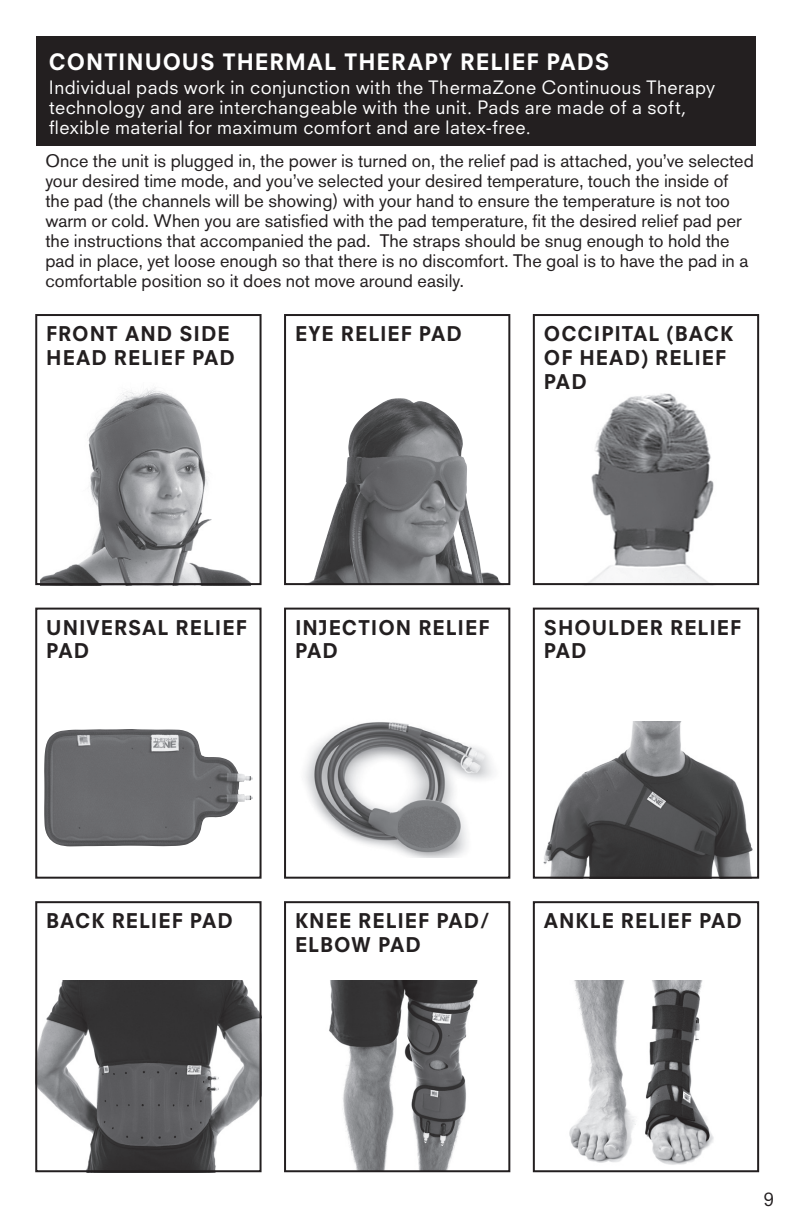
<style>
.page{position:relative;width:792px;height:1224px;background:#fff}
.page>*{position:absolute;margin:0;border:0;box-sizing:border-box;transform-origin:0 0}
.t1{font:800 22px "Neuzeit S";letter-spacing:.045em;color:#fff}
.t2{font:800 19.8px/23.8px "Neuzeit S";letter-spacing:.05em;color:#231f20}
.t3{font:18px/20px "Akzidenz Grotesk BE";color:#231f20}
.t4{font:18px/20px "Neuzeit S";letter-spacing:.025em;color:#fff}
.t5{font:18px "Neuzeit S";color:#231f20}
</style>
<div class="page">
<img style="left:41px;top:387px;width:209px;height:195px">
<img style="left:38px;top:981px;width:221px;height:188px">
<img style="left:310px;top:398px;width:190px;height:184px">
<img style="left:569px;top:981px;width:145px;height:184px">
<img style="left:329px;top:981px;width:149px;height:188px">
<img style="left:532px;top:722px;width:228px;height:157px">
<img style="left:304px;top:722px;width:189px;height:135px">
<div style="left:36px;top:36px;width:720px;height:110px;background:#231f20"></div>
<img style="left:589px;top:393px;width:125px;height:189px">
<img style="left:44px;top:729px;width:209px;height:117px">
<div style="left:35px;top:314px;width:227px;height:271px;border:2px solid #231f20"></div>
<div style="left:284px;top:314px;width:226px;height:271px;border:2px solid #231f20"></div>
<div style="left:533px;top:314px;width:226px;height:271px;border:2px solid #231f20"></div>
<div style="left:35px;top:608px;width:227px;height:271px;border:2px solid #231f20"></div>
<div style="left:284px;top:608px;width:226px;height:271px;border:2px solid #231f20"></div>
<div style="left:533px;top:608px;width:226px;height:271px;border:2px solid #231f20"></div>
<div style="left:35px;top:901px;width:227px;height:271px;border:2px solid #231f20"></div>
<div style="left:284px;top:901px;width:226px;height:271px;border:2px solid #231f20"></div>
<div style="left:533px;top:901px;width:226px;height:271px;border:2px solid #231f20"></div>
<p class="t1" style="left:49px;top:49px;width:18px">CONTINUOUS</p>
<p class="t1" style="left:223px;top:49px;width:18px">THERMA</p>
<p class="t1" style="left:324px;top:49px;width:37px">L THERAP</p>
<p class="t1" style="left:439px;top:49px;width:172px">Y RELIEF PADS</p>
<p class="t4" style="left:49px;top:78px;width:668px">Individual pads work in conjunction with the ThermaZone Continuous Therapy technology and are interchangeable with the unit. Pads are made of a soft, flexible material for maximum comfort and are latex-free.</p>
<p class="t3" style="left:45px;top:151px;width:710px">Once the unit is plugged in, the power is turned on, the relief pad is attached, you’ve selected your desired time mode, and you’ve selected your desired temperature, touch the inside of the pad (the channels will be showing) with your hand to ensure the temperature is not too warm or cold. When you are satisfied with the pad temperature, fit the desired relief pad per the instructions that accompanied the pad. The straps should be snug enough to hold the pad in place, yet loose enough so that there is no discomfort. The goal is to have the pad in a comfortable position so it does not move around easily.</p>
<p class="t2" style="left:46px;top:322px;width:15px">FRONT</p>
<p class="t2" style="left:125px;top:322px;width:17px">AND</p>
<p class="t2" style="left:179px;top:322px;width:14px">SIDE</p>
<p class="t2" style="left:46px;top:345px;width:16px">HEAD</p>
<p class="t2" style="left:114px;top:345px;width:51px">RELIEF</p>
<p class="t2" style="left:192px;top:345px;width:28px">PAD</p>
<p class="t2" style="left:295px;top:322px;width:96px">EYE RELIEF</p>
<p class="t2" style="left:419px;top:322px;width:28px">PAD</p>
<p class="t2" style="left:544px;top:322px;width:191px">OCCIPITAL (BACK<br>OF HEAD) RELIEF<br>PAD</p>
<p class="t2" style="left:46px;top:615px;width:180px">UNIVERSAL RELIEF<br>PAD</p>
<p class="t2" style="left:295px;top:615px;width:174px">INJECTION RELIEF<br>PAD</p>
<p class="t2" style="left:544px;top:615px;width:177px">SHOULDER RELIEF<br>PAD</p>
<p class="t2" style="left:46px;top:909px;width:116px">BACK RELIEF</p>
<p class="t2" style="left:190px;top:909px;width:28px">PAD</p>
<p class="t2" style="left:295px;top:909px;width:114px">KNEE RELIEF</p>
<p class="t2" style="left:436px;top:909px;width:54px">PAD /</p>
<p class="t2" style="left:295px;top:933px;width:128px">ELBOW PAD</p>
<p class="t2" style="left:544px;top:909px;width:128px">ANKLE RELIEF</p>
<p class="t2" style="left:699px;top:909px;width:28px">PAD</p>
<p class="t5" style="left:764px;top:1188px;width:12px">9</p>
</div>
